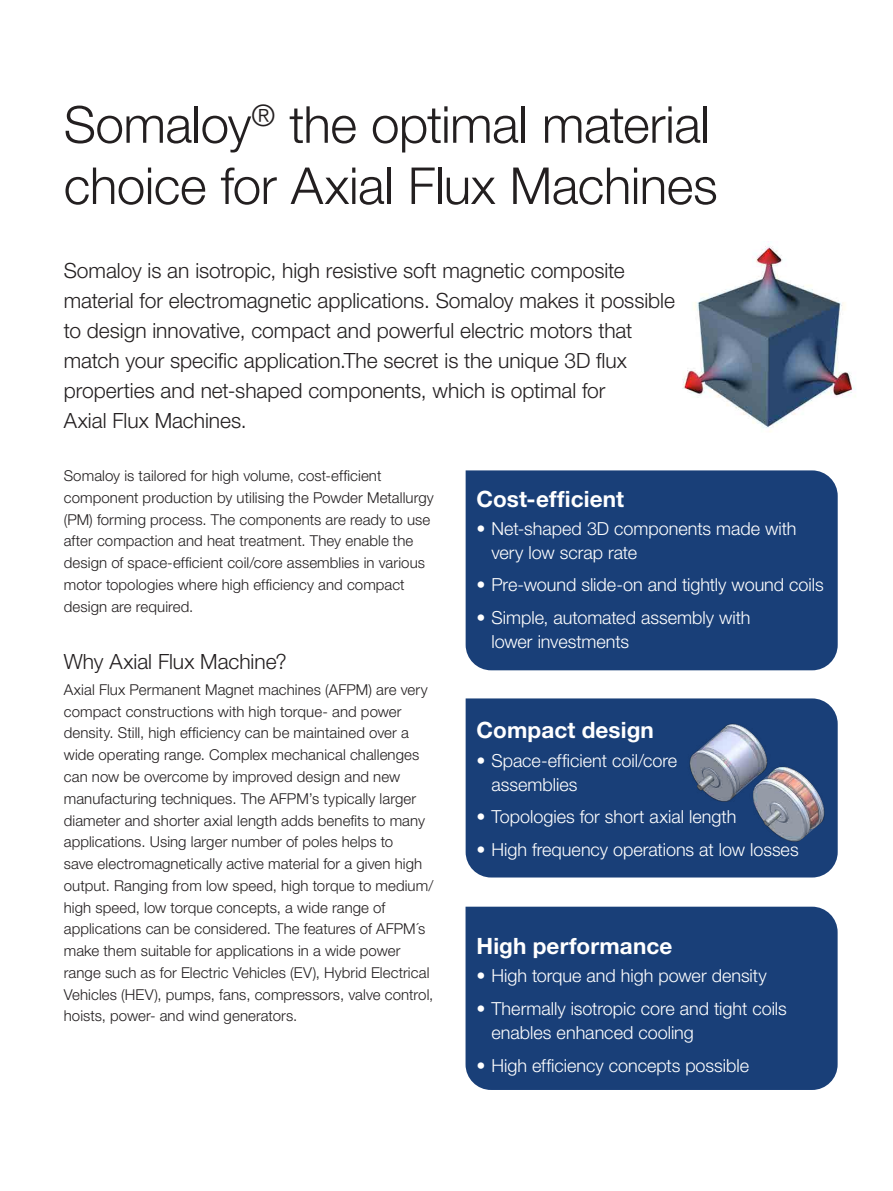
<style>
.page{position:relative;width:893px;height:1191px;background:#fff}
.page>*{position:absolute;margin:0;border:0;box-sizing:border-box;transform-origin:0 0}
.t1{font:300 51px/61.2px "Helvetica Neue LT Pro";letter-spacing:-.01em;color:#231f20}
.t2{font:700 22.5px "Helvetica Neue LT Pro";letter-spacing:.005em;color:#fff}
.t3{font:300 21px/30px "Helvetica Neue LT Pro";color:#231f20}
.t4{font:300 18px/24px "Helvetica Neue LT Pro";color:#fff}
.t5{font:300 15px/21.8px "Helvetica Neue LT Pro";letter-spacing:.005em;color:#231f20}
</style>
<div class="page">
<img style="left:682px;top:244px;width:174px;height:188px">
<div style="left:466px;top:698px;width:372px;height:179px;background:#193f78"></div>
<div style="left:466px;top:906px;width:372px;height:184px;background:#193f78"></div>
<div style="left:466px;top:470px;width:372px;height:200px;background:#193f78"></div>
<img style="left:682px;top:717px;width:143px;height:125px">
<h1 class="t1" style="left:64px;top:93px;width:655px">Somaloy<sup>®</sup> the optimal material choice for Axial Flux Machines</h1>
<p class="t3" style="left:64px;top:255px;width:613px">Somaloy is an isotropic, high resistive soft magnetic composite material for electromagnetic applications. Somaloy makes it possible to design innovative, compact and powerful electric motors that match your specific application.The secret is the unique 3D flux properties and net-shaped components, which is optimal for<br>Axial Flux Machines.</p>
<p class="t5" style="left:64px;top:464px;width:372px">Somaloy is tailored for high volume, cost-efficient component production by utilising the Powder Metallurgy (PM) forming process. The components are ready to use after compaction and heat treatment. They enable the design of space-efficient coil/core assemblies in various motor topologies where high efficiency and compact design are required.</p>
<h3 class="t3" style="left:64px;top:646px;width:225px">Why Axial Flux Machine?</h3>
<p class="t5" style="left:64px;top:678px;width:371px">Axial Flux Permanent Magnet machines (AFPM) are very compact constructions with high torque- and power density. Still, high efficiency can be maintained over a wide operating range. Complex mechanical challenges can now be overcome by improved design and new manufacturing techniques. The AFPM’s typically larger diameter and shorter axial length adds benefits to many applications. Using larger number of poles helps to<br>save electromagnetically active material for a given high output. Ranging from low speed, high torque to medium/ high speed, low torque concepts, a wide range of applications can be considered. The features of AFPM´s make them suitable for applications in a wide power range such as for Electric Vehicles (EV), Hybrid Electrical Vehicles (HEV), pumps, fans, compressors, valve control, hoists, power- and wind generators.</p>
<h2 class="t2" style="left:477px;top:485px;width:149px">Cost-efficient</h2>
<p class="t4" style="left:491px;top:516px;width:306px;text-indent:-15px">• Net-shaped 3D components made with very low scrap rate</p>
<p class="t4" style="left:477px;top:572px;width:349px">• Pre-wound slide-on and tightly wound coils</p>
<p class="t4" style="left:491px;top:605px;width:260px;text-indent:-15px">• Simple, automated assembly with lower investments</p>
<h2 class="t2" style="left:477px;top:716px;width:179px">Compact design</h2>
<p class="t4" style="left:491px;top:747px;width:187px;text-indent:-15px">• Space-efficient coil/core assemblies</p>
<p class="t4" style="left:477px;top:804px;width:261px">• Topologies for short axial length</p>
<p class="t4" style="left:477px;top:836px;width:324px">• High frequency operations at low losses</p>
<h2 class="t2" style="left:477px;top:932px;width:197px">High performance</h2>
<p class="t4" style="left:477px;top:963px;width:292px">• High torque and high power density</p>
<p class="t4" style="left:491px;top:996px;width:297px;text-indent:-15px">• Thermally isotropic core and tight coils enables enhanced cooling</p>
<p class="t4" style="left:477px;top:1052px;width:274px">• High efficiency concepts possible</p>
</div>
